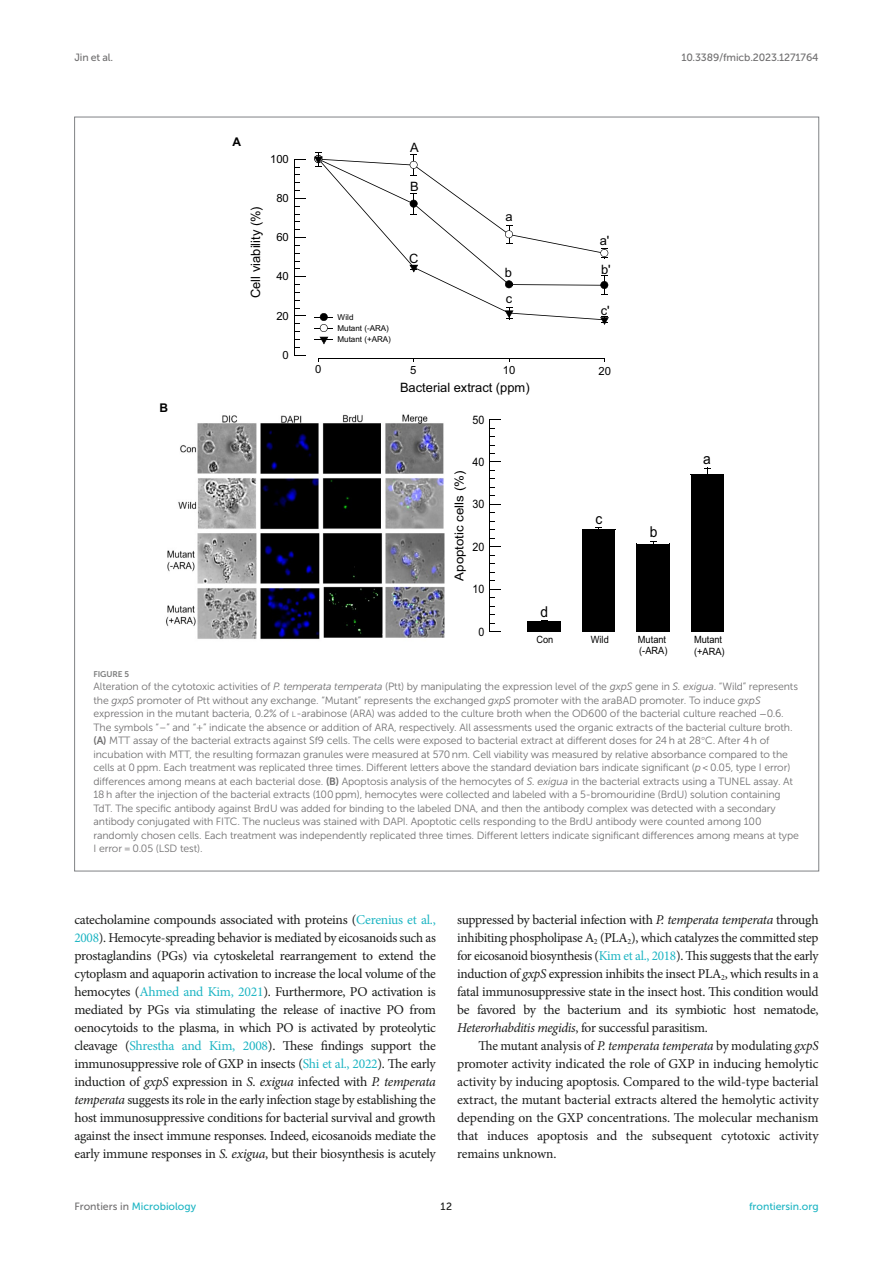
<style>
.page{position:relative;width:893px;height:1263px;background:#fff}
.page>*{position:absolute;margin:0;border:0;box-sizing:border-box;transform-origin:0 0}
.t1{font:15px "Arial";color:#000;scale:.92 1}
.TEXT{font:13.5px/18px "Minion Pro";letter-spacing:-.02em;color:#1b1c1b;text-align:justify}
.t2{font:12.9px/26.2px "Arial";color:#000}
.t3{font:12.3px "Arial";color:#000;scale:1.08 1}
.t4{font:700 12px "Arial";color:#000}
.t5{font:11.55px "Arial";color:#000;scale:.92 1}
.t6{font:11.25px "Arial";color:#000}
.FIG_LEG{font:10.5px/13.5px "Museo Sans 300";letter-spacing:-.01em;color:#706f70}
.t7{font:10.5px "Museo Sans 500";color:#1db5c3}
.t8{font:10.5px "Museo Sans 500";letter-spacing:-.015em;color:#706f70}
.t9{font:10.5px "Museo Sans 500";color:#1b1c1b}
.t10{font:10.05px/11.2px "Arial";color:#000;scale:.92 1}
.FIG_HD{font:8.25px "Museo Sans 700";letter-spacing:-.01em;color:#7e7f7f}
.t11{font:8.1px/11.1px "Arial";color:#000}
.s1{font-style:italic}
.s2{font-size:7.8px}
.s3{font-family:"STIX General"}
.s4{font-family:"Museo Sans 700"}
.s5{font-family:"STIX"}
.s6{color:#1db5c3}
.s7{color:#706f70}
</style>
<div class="page">
<hr style="left:490px;top:419px;width:1px;height:213px;background:#000">
<div style="left:528px;top:622px;width:33px;height:10px;background:#000"></div>
<svg style="left:541px;top:620px;width:6px;height:2px"></svg>
<div style="left:582px;top:530px;width:33px;height:102px;background:#000"></div>
<hr style="left:615px;top:530px;width:1px;height:102px;background:#000">
<svg style="left:596px;top:527px;width:6px;height:3px"></svg>
<div style="left:637px;top:544px;width:32px;height:88px;background:#000"></div>
<hr style="left:669px;top:544px;width:1px;height:88px;background:#000">
<hr style="left:636px;top:544px;width:1px;height:88px;background:#000">
<div style="left:691px;top:475px;width:33px;height:157px;background:#000"></div>
<hr style="left:691px;top:474px;width:33px;height:1px;background:#000">
<hr style="left:318px;top:358px;width:287px;height:1px;background:#000">
<hr style="left:294px;top:149px;width:1px;height:206px;background:#000">
<svg style="left:294px;top:355px;width:12px;height:1px"></svg>
<svg style="left:314px;top:152px;width:295px;height:192px"></svg>
<svg style="left:294px;top:149px;width:12px;height:11px"></svg>
<img style="left:166px;top:414px;width:279px;height:226px">
<p class="t8" style="left:74px;top:51px;width:40px">Jin et al.</p>
<p class="t8" style="left:681px;top:51px;width:139px">10.3389/fmicb.2023.1271764</p>
<p class="t4" style="left:160px;top:399px;width:10px">B</p>
<p class="t4" style="left:233px;top:134px;width:10px">A</p>
<p class="t6" style="left:270px;top:152px;width:20px">100</p>
<p class="t2" style="left:243px;top:298px;width:93px;rotate:-90deg">Cell viability (%)</p>
<p class="t6" style="left:276px;top:191px;width:14px">80</p>
<p class="t6" style="left:276px;top:230px;width:14px">60</p>
<p class="t6" style="left:276px;top:269px;width:14px">40</p>
<p class="t6" style="left:276px;top:308px;width:14px">20</p>
<p class="t6" style="left:283px;top:347px;width:8px">0</p>
<p class="t2" style="left:410px;top:134px;width:10px">A</p>
<p class="t2" style="left:410px;top:173px;width:10px">B</p>
<p class="t2" style="left:409px;top:245px;width:11px">C</p>
<p class="t11" style="left:338px;top:312px;width:55px">Wild<br>Mutant (-ARA)<br>Mutant (+ARA)</p>
<p class="t2" style="left:506px;top:203px;width:9px">a</p>
<p class="t2" style="left:505px;top:260px;width:9px">b c</p>
<p class="t2" style="left:600px;top:227px;width:11px">a'</p>
<p class="t2" style="left:601px;top:256px;width:11px">b'</p>
<p class="t2" style="left:601px;top:298px;width:10px">c'</p>
<p class="t6" style="left:315px;top:362px;width:8px">0</p>
<p class="t6" style="left:410px;top:362px;width:8px">5</p>
<p class="t6" style="left:503px;top:363px;width:14px">10</p>
<p class="t6" style="left:598px;top:364px;width:14px">20</p>
<p class="t2" style="left:400px;top:374px;width:131px">Bacterial extract (ppm)</p>
<p class="t5" style="left:473px;top:412px;width:14px">50</p>
<p class="t5" style="left:473px;top:454px;width:14px">40</p>
<p class="t3" style="left:451px;top:581px;width:103px;rotate:-90deg">Apoptotic cells (%)</p>
<p class="t5" style="left:473px;top:497px;width:14px">30</p>
<p class="t5" style="left:473px;top:539px;width:14px">20</p>
<p class="t5" style="left:473px;top:582px;width:14px">10</p>
<p class="t5" style="left:479px;top:624px;width:8px">0</p>
<p class="t1" style="left:540px;top:601px;width:10px">d</p>
<p class="t10" style="left:536px;top:634px;width:20px">Con</p>
<p class="t1" style="left:595px;top:508px;width:9px">c</p>
<p class="t1" style="left:650px;top:522px;width:10px">b</p>
<p class="t1" style="left:703px;top:449px;width:10px">a</p>
<p class="t10" style="left:591px;top:634px;width:21px">Wild</p>
<p class="t10" style="left:638px;top:634px;width:34px">Mutant (-ARA)</p>
<p class="t10" style="left:694px;top:634px;width:35px">Mutant (+ARA)</p>
<p class="FIG_HD" style="left:94px;top:669px;width:37px">FIGURE 5</p>
<p class="FIG_LEG" style="left:94px;top:680px;width:707px">Alteration of the cytotoxic activities of <span class="s1">P. temperata temperata</span> (Ptt) by manipulating the expression level of the <span class="s1">gxpS</span> gene in <span class="s1">S. exigua</span>. “Wild” represents the <span class="s1">gxpS</span> promoter of Ptt without any exchange. “Mutant” represents the exchanged <span class="s1">gxpS</span> promoter with the araBAD promoter. To induce <span class="s1">gxpS </span>expression in the mutant bacteria, 0.2% of <span class="s2">l</span>-arabinose (ARA) was added to the culture broth when the OD600 of the bacterial culture reached <span class="s3">−</span>0.6.<br>The symbols “–” and “+” indicate the absence or addition of ARA, respectively. All assessments used the organic extracts of the bacterial culture broth. <span class="s4">(A)</span> MTT assay of the bacterial extracts against Sf9 cells. The cells were exposed to bacterial extract at different doses for 24 h at 28<span class="s5">°</span>C. After 4 h of incubation with MTT, the resulting formazan granules were measured at 570 nm. Cell viability was measured by relative absorbance compared to the cells at 0 ppm. Each treatment was replicated three times. Different letters above the standard deviation bars indicate significant (<span class="s1">p</span> &lt; 0.05, type I error) differences among means at each bacterial dose. <span class="s4">(B)</span> Apoptosis analysis of the hemocytes of <span class="s1">S. exigua</span> in the bacterial extracts using a TUNEL assay. At 18 h after the injection of the bacterial extracts (100 ppm), hemocytes were collected and labeled with a 5-bromouridine (BrdU) solution containing TdT. The specific antibody against BrdU was added for binding to the labeled DNA, and then the antibody complex was detected with a secondary antibody conjugated with FITC. The nucleus was stained with DAPI. Apoptotic cells responding to the BrdU antibody were counted among 100 randomly chosen cells. Each treatment was independently replicated three times. Different letters indicate significant differences among means at type I error = 0.05 (LSD test).</p>
<p class="TEXT" style="left:74px;top:911px;width:363px">catecholamine compounds associated with proteins (<span class="s6">Cerenius et al., 2008</span>). Hemocyte-spreading behavior is mediated by eicosanoids such as prostaglandins (PGs) via cytoskeletal rearrangement to extend the cytoplasm and aquaporin activation to increase the local volume of the hemocytes (<span class="s6">Ahmed and Kim, 2021</span>). Furthermore, PO activation is mediated by PGs via stimulating the release of inactive PO from oenocytoids to the plasma, in which PO is activated by proteolytic cleavage (<span class="s6">Shrestha and Kim, 2008</span>). These findings support the immunosuppressive role of GXP in insects (<span class="s6">Shi et al., 2022</span>). The early induction of <span class="s1">gxpS</span> expression in <span class="s1">S. exigua</span> infected with <span class="s1">P. temperata temperata</span> suggests its role in the early infection stage by establishing the host immunosuppressive conditions for bacterial survival and growth against the insect immune responses. Indeed, eicosanoids mediate the early immune responses in <span class="s1">S. exigua</span>, but their biosynthesis is acutely</p>
<p class="TEXT" style="left:457px;top:911px;width:363px">suppressed by bacterial infection with <span class="s1">P. temperata temperata</span> through inhibiting phospholipase A<sub>2</sub> (PLA<sub>2</sub>), which catalyzes the committed step for eicosanoid biosynthesis (<span class="s6">Kim et al., 2018</span>). This suggests that the early induction of <span class="s1">gxpS</span> expression inhibits the insect PLA<sub>2</sub>, which results in a fatal immunosuppressive state in the insect host. This condition would be favored by the bacterium and its symbiotic host nematode, <span class="s1">Heterorhabditis megidis</span>, for successful parasitism.</p>
<p class="TEXT" style="left:457px;top:1037px;width:363px;text-indent:21px">The mutant analysis of <span class="s1">P. temperata temperata</span> by modulating <span class="s1">gxpS </span>promoter activity indicated the role of GXP in inducing hemolytic activity by inducing apoptosis. Compared to the wild-type bacterial extract, the mutant bacterial extracts altered the hemolytic activity depending on the GXP concentrations. The molecular mechanism that induces apoptosis and the subsequent cytotoxic activity remains unknown.</p>
<p class="t7" style="left:74px;top:1200px;width:123px"><span class="s7">Frontiers in</span> Microbiology</p>
<p class="t9" style="left:441px;top:1200px;width:13px">12</p>
<p class="t7" style="left:749px;top:1200px;width:71px">frontiersin.org</p>
</div>
